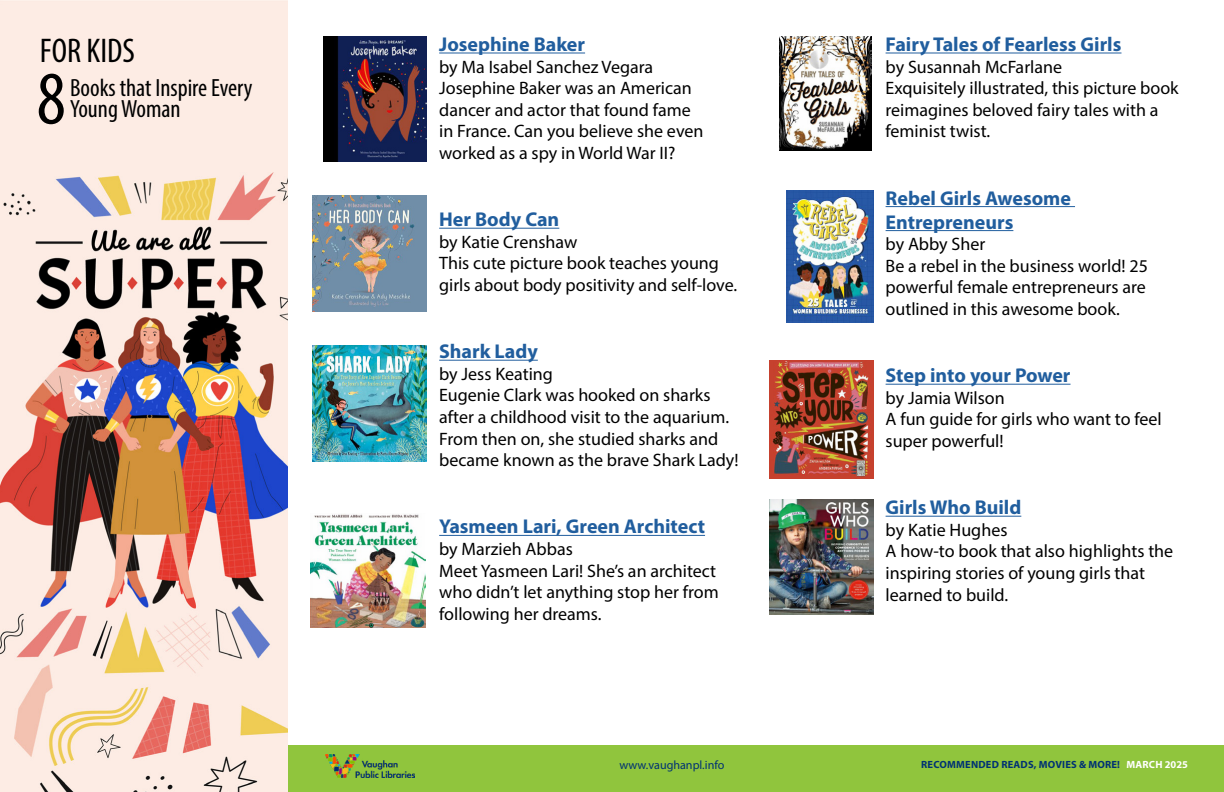
<style>
.page{position:relative;width:1224px;height:792px;background:#fff}
.page>*{position:absolute;margin:0;border:0;box-sizing:border-box;transform-origin:0 0}
.t1{font:condensed 76px "Myriad Pro";color:#000}
.t2{font:condensed 34.4px "Myriad Pro";color:#000}
.t3{font:condensed 25px/21px "Myriad Pro";color:#000}
.t4{font:700 20px/24px "Myriad Pro";color:#215e9e}
.t5{font:18px/21.6px "Myriad Pro";color:#000}
.t6{font:12.1px "Myriad Pro";color:#003273}
.t7{font:700 10.4px "Myriad Pro";letter-spacing:.02em;color:#003273}
.s1{color:#fff}
</style>
<div class="page">
<div style="left:288px;top:745px;width:936px;height:47px;background:#90c53d"></div>
<img style="left:326px;top:754px;width:88px;height:24px">
<hr style="left:439px;top:52px;width:146px;height:1px;background:#215e9e">
<hr style="left:439px;top:228px;width:120px;height:1px;background:#215e9e">
<hr style="left:439px;top:360px;width:99px;height:1px;background:#215e9e">
<hr style="left:439px;top:535px;width:266px;height:1px;background:#215e9e">
<hr style="left:886px;top:52px;width:235px;height:1px;background:#215e9e">
<hr style="left:886px;top:206px;width:189px;height:1px;background:#215e9e">
<hr style="left:886px;top:230px;width:127px;height:1px;background:#215e9e">
<hr style="left:886px;top:384px;width:185px;height:1px;background:#215e9e">
<hr style="left:886px;top:516px;width:135px;height:1px;background:#215e9e">
<img style="left:0;top:0;width:288px;height:792px">
<img style="left:324px;top:36px;width:103px;height:125px">
<img style="left:770px;top:360px;width:103px;height:118px">
<img style="left:770px;top:500px;width:103px;height:115px">
<img style="left:312px;top:196px;width:115px;height:116px">
<img style="left:310px;top:514px;width:115px;height:113px">
<img style="left:780px;top:37px;width:92px;height:114px">
<img style="left:786px;top:191px;width:87px;height:132px">
<img style="left:312px;top:346px;width:115px;height:115px">
<h2 class="t2" style="left:40px;top:30px;width:97px">FOR KIDS</h2>
<h1 class="t1" style="left:37px;top:53px;width:31px">8</h1>
<h3 class="t3" style="left:70px;top:77px;width:184px">Books that Inspire Every<br>Young Woman</h3>
<p class="t4" style="left:439px;top:32px;width:147px">Josephine Baker</p>
<p class="t5" style="left:439px;top:55px;width:266px">by Ma Isabel Sanchez Vegara<br>Josephine Baker was an American dancer and actor that found fame in France. Can you believe she even worked as a spy in World War II?</p>
<p class="t4" style="left:439px;top:207px;width:122px">Her Body Can</p>
<p class="t5" style="left:439px;top:231px;width:300px">by Katie Crenshaw<br>This cute picture book teaches young girls about body positivity and self-love.</p>
<p class="t4" style="left:439px;top:339px;width:100px">Shark Lady</p>
<p class="t5" style="left:439px;top:363px;width:301px">by Jess Keating<br>Eugenie Clark was hooked on sharks after a childhood visit to the aquarium.<br>From then on, she studied sharks and became known as the brave Shark Lady!</p>
<p class="t4" style="left:439px;top:514px;width:267px">Yasmeen Lari, Green Architect</p>
<p class="t5" style="left:439px;top:538px;width:281px">by Marzieh Abbas<br>Meet Yasmeen Lari! She’s an architect who didn’t let anything stop her from following her dreams.</p>
<p class="t6" style="left:619px;top:758px;width:107px">www.vaughanpl.info</p>
<p class="t4" style="left:886px;top:32px;width:237px">Fairy Tales of Fearless Girls</p>
<p class="t5" style="left:886px;top:55px;width:295px">by Susannah McFarlane<br>Exquisitely illustrated, this picture book reimagines beloved fairy tales with a feminist twist.</p>
<p class="t4" style="left:886px;top:185px;width:187px">Rebel Girls Awesome<br>Entrepreneurs</p>
<p class="t5" style="left:886px;top:233px;width:264px">by Abby Sher<br>Be a rebel in the business world! 25 powerful female entrepreneurs are outlined in this awesome book.</p>
<p class="t4" style="left:886px;top:363px;width:186px">Step into your Power</p>
<p class="t5" style="left:886px;top:387px;width:278px">by Jamia Wilson<br>A fun guide for girls who want to feel super powerful!</p>
<p class="t4" style="left:886px;top:495px;width:137px">Girls Who Build</p>
<p class="t5" style="left:886px;top:519px;width:289px">by Katie Hughes<br>A how-to book that also highlights the inspiring stories of young girls that learned to build.</p>
<p class="t7" style="left:921px;top:758px;width:268px">RECOMMENDED READS, MOVIES &amp; MORE! <span class="s1">MARCH 2025</span></p>
</div>
